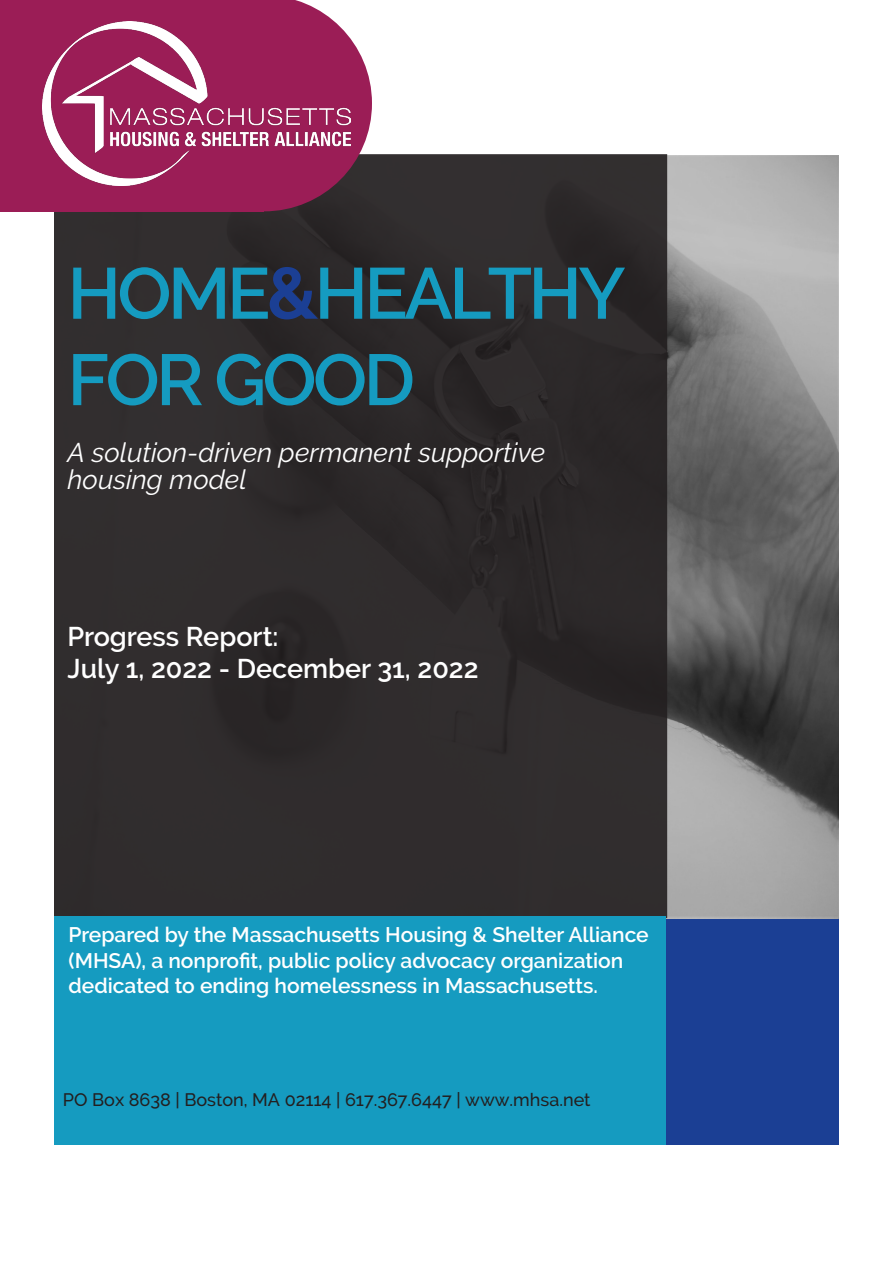
<style>
.page{position:relative;width:893px;height:1263px;background:#fff}
.page>*{position:absolute;margin:0;border:0;box-sizing:border-box;transform-origin:0 0}
.t1{font:600 72px "Raleway";letter-spacing:-.05em;color:#159bc0}
.t2{font:italic 27px "Raleway";color:#fff}
.t3{font:600 27px "Raleway";color:#fff}
.t4{font:600 21px/25.2px "Raleway";color:#fff}
.t5{font:500 18px "Raleway";color:#231f20}
.s1{font-weight:700;color:#1b3f94}
</style>
<div class="page">
<div style="left:666px;top:916px;width:173px;height:229px;background:#1b3f94"></div>
<img style="left:667px;top:155px;width:172px;height:763px">
<div style="left:55px;top:155px;width:611px;height:762px;background:#302c2d"></div>
<div style="left:54px;top:916px;width:612px;height:229px;background:#159bc0"></div>
<svg style="left:264px;top:0;width:108px;height:211px"></svg>
<div style="left:0;top:0;width:264px;height:211px;background:#9b1d56"></div>
<img style="left:42px;top:21px;width:309px;height:164px">
<p class="t1" style="left:68px;top:252px;width:560px">HOME<span class="s1">&amp;</span>HEALTHY</p>
<p class="t1" style="left:68px;top:338px;width:349px">FOR GOOD</p>
<p class="t2" style="left:68px;top:437px;width:479px">A solution-driven permanent supportive</p>
<p class="t2" style="left:68px;top:464px;width:180px">housing model</p>
<p class="t3" style="left:68px;top:621px;width:213px">Progress Report:</p>
<p class="t3" style="left:68px;top:653px;width:413px">July 1, 2022 - December 31, 2022</p>
<p class="t4" style="left:69px;top:922px;width:582px">Prepared by the Massachusetts Housing &amp; Shelter Alliance (MHSA), a nonprofit, public policy advocacy organization dedicated to ending homelessness in Massachusetts.</p>
<p class="t5" style="left:63px;top:1089px;width:529px">PO Box 8638 | Boston, MA 02114 | 617.367.6447 | www.mhsa.net</p>
</div>
